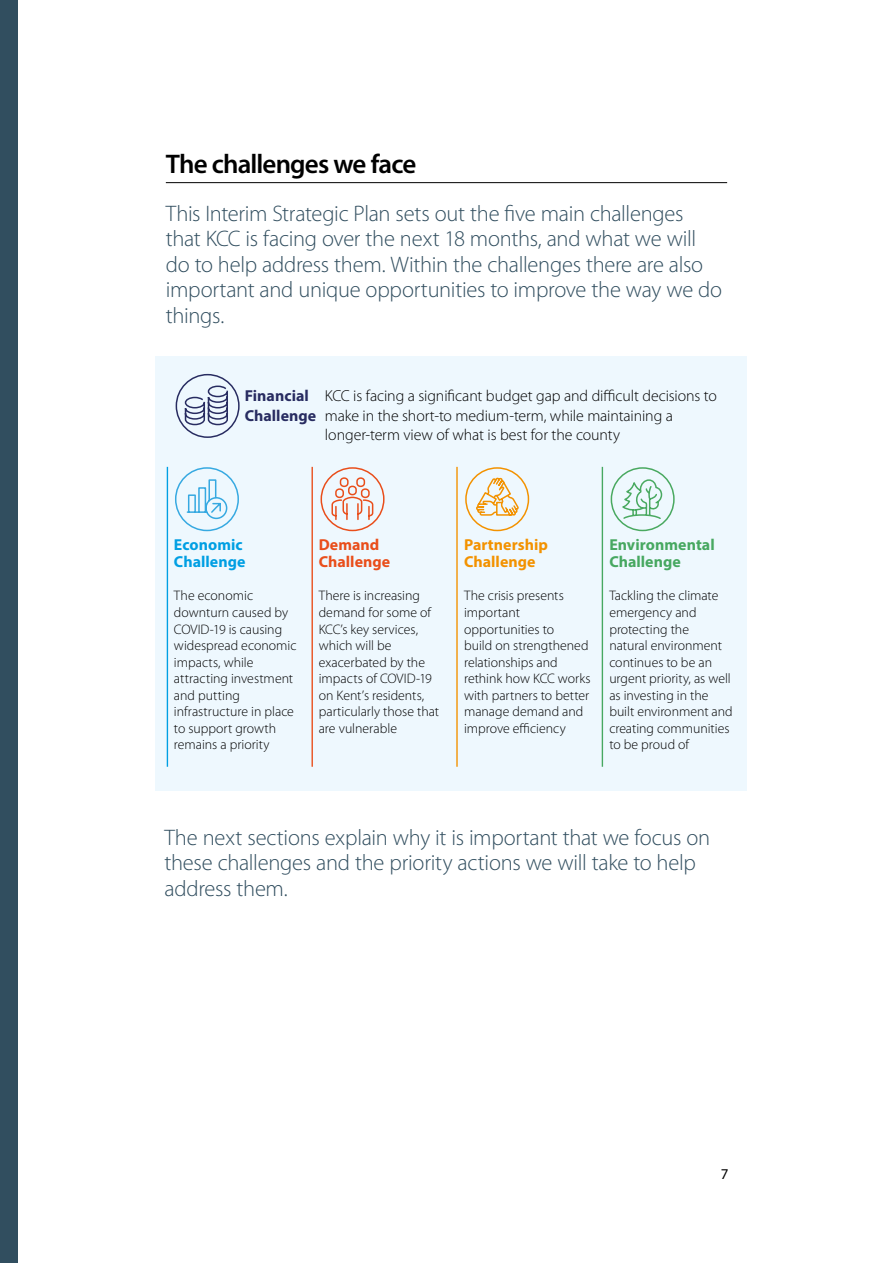
<style>
.page{position:relative;width:893px;height:1263px;background:#fff}
.page>*{position:absolute;margin:0;border:0;box-sizing:border-box;transform-origin:0 0}
.t1{font:600 27px "Myriad Pro";letter-spacing:-.03em;color:#000}
.t2{font:300 22.5px/25.5px "Myriad Pro";letter-spacing:-.015em;color:#314e5f}
.t3{font:300 15.9px/19.4px "Myriad Pro";letter-spacing:-.01em;color:#000}
.t4{font:700 15.9px/17.2px "Myriad Pro";letter-spacing:.005em;color:#47a861}
.t5{font:700 15.9px/17.2px "Myriad Pro";letter-spacing:.005em;color:#f39200}
.t6{font:700 15.9px/19.4px "Myriad Pro";letter-spacing:.005em;color:#282c61}
.t7{font:700 15.9px/17.2px "Myriad Pro";letter-spacing:.005em;color:#009fe3}
.t8{font:700 15.9px/17.2px "Myriad Pro";letter-spacing:.005em;color:#e94e1b}
.t9{font:15px "Myriad Pro";color:#000}
.t10{font:300 13.8px/16.5px "Myriad Pro";color:#000}
</style>
<div class="page">
<div style="left:0;top:0;width:17px;height:1263px;background:#314e5f"></div>
<hr style="left:166px;top:182px;width:561px;height:1px;background:#000">
<div style="left:155px;top:356px;width:591px;height:434px;background:#eef8fe"></div>
<svg style="left:175px;top:467px;width:64px;height:64px"></svg>
<svg style="left:611px;top:467px;width:64px;height:64px"></svg>
<svg style="left:465px;top:467px;width:64px;height:64px"></svg>
<div style="left:321px;top:467px;width:64px;height:64px;border:2px solid #e94e1b;border-radius:50%"></div>
<svg style="left:331px;top:477px;width:43px;height:44px"></svg>
<div style="left:176px;top:374px;width:64px;height:64px;border:2px solid #282c61;border-radius:50%"></div>
<svg style="left:184px;top:385px;width:44px;height:41px"></svg>
<hr style="left:311px;top:467px;width:2px;height:300px;background:#e94e1b">
<hr style="left:456px;top:467px;width:2px;height:300px;background:#f39200">
<hr style="left:602px;top:467px;width:1px;height:300px;background:#47a861">
<hr style="left:167px;top:467px;width:1px;height:300px;background:#009fe3">
<h1 class="t1" style="left:166px;top:147px;width:252px">The challenges we face</h1>
<p class="t2" style="left:166px;top:201px;width:558px">This Interim Strategic Plan sets out the five main challenges that KCC is facing over the next 18 months, and what we will do to help address them. Within the challenges there are also important and unique opportunities to improve the way we do things.</p>
<p class="t6" style="left:245px;top:386px;width:73px">Financial<br>Challenge</p>
<p class="t3" style="left:325px;top:386px;width:393px">KCC is facing a significant budget gap and difficult decisions to make in the short-to medium-term, while maintaining a longer-term view of what is best for the county</p>
<p class="t7" style="left:174px;top:535px;width:73px">Economic<br>Challenge</p>
<p class="t10" style="left:174px;top:587px;width:124px">The economic downturn caused by<br>COVID-19 is causing widespread economic impacts, while attracting investment and putting infrastructure in place to support growth remains a priority</p>
<p class="t8" style="left:319px;top:535px;width:73px">Demand<br>Challenge</p>
<p class="t10" style="left:319px;top:587px;width:122px">There is increasing demand for some of<br>KCC’s key services, which will be exacerbated by the impacts of COVID-19 on Kent’s residents, particularly those that are vulnerable</p>
<p class="t5" style="left:464px;top:535px;width:86px">Partnership<br>Challenge</p>
<p class="t10" style="left:464px;top:587px;width:128px">The crisis presents important opportunities to<br>build on strengthened relationships and rethink how KCC works with partners to better manage demand and improve efficiency</p>
<p class="t4" style="left:609px;top:535px;width:107px">Environmental<br>Challenge</p>
<p class="t10" style="left:609px;top:587px;width:125px">Tackling the climate emergency and protecting the<br>natural environment continues to be an urgent priority, as well as investing in the built environment and creating communities to be proud of</p>
<h2 class="t2" style="left:164px;top:824px;width:547px">The next sections explain why it is important that we focus on these challenges and the priority actions we will take to help address them.</h2>
<p class="t9" style="left:721px;top:1164px;width:9px">7</p>
</div>
